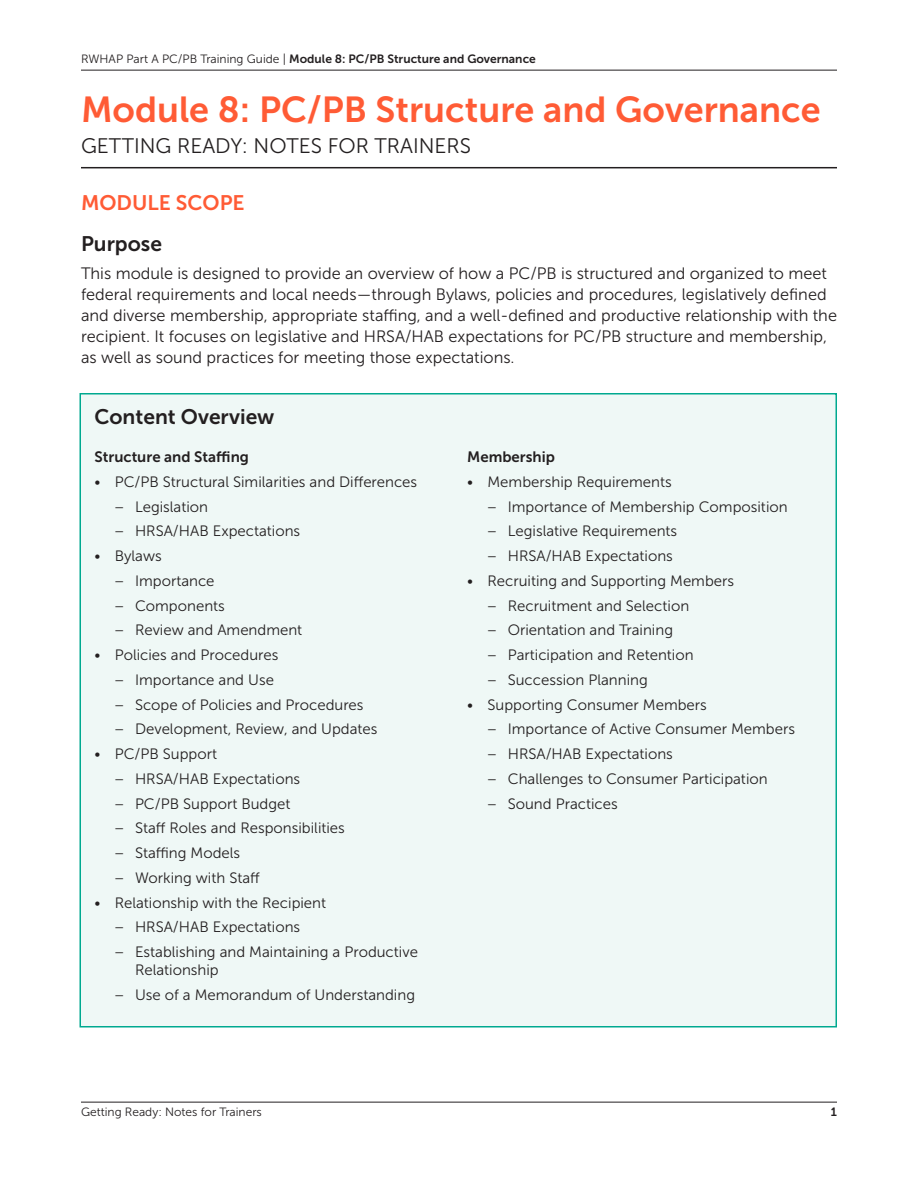
<style>
.page{position:relative;width:918px;height:1188px;background:#fff}
.page>*{position:absolute;margin:0;border:0;box-sizing:border-box;transform-origin:0 0}
.t1{font:36px "Museo Sans 700";color:#ff5b35}
.t2{font:21px "Museo Sans 300";color:#231f20}
.t3{font:21px "Museo Sans 700";color:#231f20}
.section_headers{font:21px "Museo Sans 700";color:#ff5b35}
.main{font:16.5px/21px "Museo Sans 300";color:#231f20}
.sidebar__bulleted_li{font:15px/18px "Museo Sans 300";color:#231f20}
.sidebar__h3{font:15px "Museo Sans 700";color:#231f20}
.t4{font:12px "Museo Sans 700";color:#231f20}
.t5{font:12px "Museo Sans 300";color:#231f20}
.s1{font-family:"Museo Sans 300"}
</style>
<div class="page">
<hr style="left:81px;top:1102px;width:756px;height:1px;background:#231f20">
<hr style="left:81px;top:70px;width:756px;height:1px;background:#231f20">
<hr style="left:81px;top:167px;width:756px;height:1px;background:#231f20">
<div style="left:80px;top:394px;width:756px;height:633px;background:#eff8f6"></div>
<p class="t4" style="left:81px;top:52px;width:456px"><span class="s1">RWHAP Part A PC/PB Training Guide |</span> Module 8: PC/PB Structure and Governance</p>
<p class="t1" style="left:81px;top:89px;width:741px">Module 8: PC/PB Structure and Governance</p>
<p class="t2" style="left:81px;top:135px;width:392px">GETTING READY: NOTES FOR TRAINERS</p>
<p class="section_headers" style="left:81px;top:191px;width:165px">MODULE SCOPE</p>
<p class="t3" style="left:81px;top:232px;width:83px">Purpose</p>
<p class="main" style="left:81px;top:263px;width:758px">This module is designed to provide an overview of how a PC/PB is structured and organized to meet federal requirements and local needs—through Bylaws, policies and procedures, legislatively defined and diverse membership, appropriate staffing, and a well-defined and productive relationship with the recipient. It focuses on legislative and HRSA/HAB expectations for PC/PB structure and membership, as well as sound practices for meeting those expectations.</p>
<p class="t3" style="left:94px;top:405px;width:182px">Content Overview</p>
<p class="sidebar__h3" style="left:94px;top:448px;width:156px">Structure and Staffing</p>
<p class="sidebar__bulleted_li" style="left:94px;top:473px;width:324px">• PC/PB Structural Similarities and Differences</p>
<p class="sidebar__bulleted_li" style="left:115px;top:497px;width:95px">− Legislation</p>
<p class="sidebar__bulleted_li" style="left:115px;top:522px;width:187px">− HRSA/HAB Expectations</p>
<p class="sidebar__bulleted_li" style="left:94px;top:547px;width:69px">• Bylaws</p>
<p class="sidebar__bulleted_li" style="left:115px;top:572px;width:101px">− Importance</p>
<p class="sidebar__bulleted_li" style="left:115px;top:596px;width:112px">− Components</p>
<p class="sidebar__bulleted_li" style="left:115px;top:621px;width:189px">− Review and Amendment</p>
<p class="sidebar__bulleted_li" style="left:94px;top:646px;width:185px">• Policies and Procedures</p>
<p class="sidebar__bulleted_li" style="left:115px;top:671px;width:161px">− Importance and Use</p>
<p class="sidebar__bulleted_li" style="left:115px;top:695px;width:250px">− Scope of Policies and Procedures</p>
<p class="sidebar__bulleted_li" style="left:115px;top:720px;width:264px">− Development, Review, and Updates</p>
<p class="sidebar__bulleted_li" style="left:94px;top:745px;width:124px">• PC/PB Support</p>
<p class="sidebar__bulleted_li" style="left:115px;top:770px;width:187px">− HRSA/HAB Expectations</p>
<p class="sidebar__bulleted_li" style="left:115px;top:794px;width:177px">− PC/PB Support Budget</p>
<p class="sidebar__bulleted_li" style="left:115px;top:819px;width:232px">− Staff Roles and Responsibilities</p>
<p class="sidebar__bulleted_li" style="left:115px;top:844px;width:127px">− Staffing Models</p>
<p class="sidebar__bulleted_li" style="left:115px;top:869px;width:147px">− Working with Staff</p>
<p class="sidebar__bulleted_li" style="left:94px;top:893px;width:233px">• Relationship with the Recipient</p>
<p class="sidebar__bulleted_li" style="left:115px;top:918px;width:187px">− HRSA/HAB Expectations</p>
<p class="sidebar__bulleted_li" style="left:135px;top:943px;width:284px;text-indent:-20px">− Establishing and Maintaining a Productive<br>Relationship</p>
<p class="sidebar__bulleted_li" style="left:115px;top:986px;width:302px">− Use of a Memorandum of Understanding</p>
<p class="sidebar__h3" style="left:467px;top:448px;width:89px">Membership</p>
<p class="sidebar__bulleted_li" style="left:467px;top:473px;width:206px">• Membership Requirements</p>
<p class="sidebar__bulleted_li" style="left:488px;top:497px;width:302px">− Importance of Membership Composition</p>
<p class="sidebar__bulleted_li" style="left:488px;top:522px;width:191px">− Legislative Requirements</p>
<p class="sidebar__bulleted_li" style="left:488px;top:547px;width:187px">− HRSA/HAB Expectations</p>
<p class="sidebar__bulleted_li" style="left:467px;top:572px;width:268px">• Recruiting and Supporting Members</p>
<p class="sidebar__bulleted_li" style="left:488px;top:596px;width:203px">− Recruitment and Selection</p>
<p class="sidebar__bulleted_li" style="left:488px;top:621px;width:187px">− Orientation and Training</p>
<p class="sidebar__bulleted_li" style="left:488px;top:646px;width:208px">− Participation and Retention</p>
<p class="sidebar__bulleted_li" style="left:488px;top:671px;width:162px">− Succession Planning</p>
<p class="sidebar__bulleted_li" style="left:467px;top:695px;width:241px">• Supporting Consumer Members</p>
<p class="sidebar__bulleted_li" style="left:488px;top:720px;width:309px">− Importance of Active Consumer Members</p>
<p class="sidebar__bulleted_li" style="left:488px;top:745px;width:187px">− HRSA/HAB Expectations</p>
<p class="sidebar__bulleted_li" style="left:488px;top:770px;width:282px">− Challenges to Consumer Participation</p>
<p class="sidebar__bulleted_li" style="left:488px;top:794px;width:132px">− Sound Practices</p>
<p class="t5" style="left:81px;top:1105px;width:182px">Getting Ready: Notes for Trainers</p>
<p class="t4" style="left:831px;top:1105px;width:8px">1</p>
</div>
